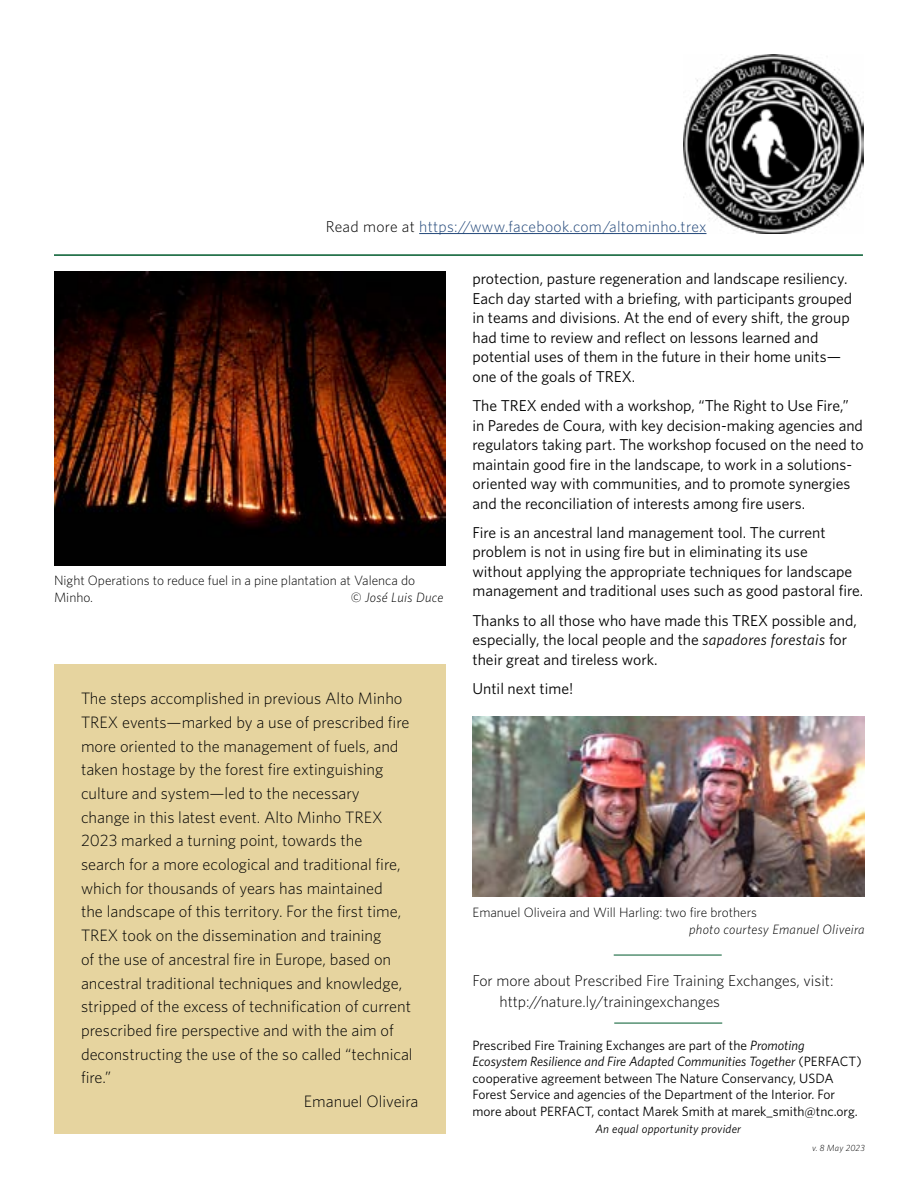
<style>
.page{position:relative;width:918px;height:1188px;background:#fff}
.page>*{position:absolute;margin:0;border:0;box-sizing:border-box;transform-origin:0 0}
.t1{font:300 16.5px "Whitney";color:#000}
.t2{font:15.75px/19.5px "Whitney";color:#000}
.t3{font:300 15.75px/21px "Whitney";color:#000}
.t4{font:300 15.75px "Whitney";letter-spacing:.02em;color:#23487a}
.t5{font:13.5px/16.5px "Whitney";color:#000}
.t6{font:300 13.5px/17.2px "Whitney";color:#000}
.t7{font:italic 300 13.5px "Whitney";letter-spacing:.02em;color:#000}
.t8{font:italic 12px "Whitney";letter-spacing:.02em;color:#000}
.t9{font:italic 300 9px "Whitney";letter-spacing:.02em;color:#000}
.s1{color:#000}
.s2{font-style:normal}
.s3{font-style:italic}
</style>
<div class="page">
<hr style="left:54px;top:254px;width:809px;height:2px;background:#005a2d">
<hr style="left:614px;top:1023px;width:108px;height:1px;background:#005a2d">
<img style="left:54px;top:272px;width:392px;height:293px">
<img style="left:472px;top:716px;width:393px;height:181px">
<img style="left:683px;top:54px;width:180px;height:180px">
<hr style="left:614px;top:955px;width:108px;height:1px;background:#005a2d">
<div style="left:54px;top:664px;width:392px;height:470px;background:#e6d49f"></div>
<hr style="left:419px;top:233px;width:288px;height:1px;background:#23487a">
<p class="t4" style="left:326px;top:216px;width:382px"><span class="s1">Read more at</span> https://www.facebook.com/altominho.trex</p>
<p class="t6" style="left:54px;top:571px;width:363px">Night Operations to reduce fuel in a pine plantation at Valenca do<br>Minho.</p>
<p class="t7" style="left:351px;top:589px;width:94px"><span class="s2">©</span> José Luis Duce</p>
<p class="t1" style="left:81px;top:688px;width:323px">The steps accomplished in previous Alto Minho</p>
<p class="t1" style="left:81px;top:711px;width:330px">TREX events—marked by a use of prescribed fire</p>
<p class="t1" style="left:81px;top:735px;width:319px">more oriented to the management of fuels, and</p>
<p class="t1" style="left:81px;top:759px;width:304px">taken hostage by the forest fire extinguishing</p>
<p class="t1" style="left:81px;top:782px;width:280px">culture and system—led to the necessary</p>
<p class="t1" style="left:81px;top:806px;width:303px">change in this latest event. Alto Minho TREX</p>
<p class="t1" style="left:81px;top:830px;width:283px">2023 marked a turning point, towards the</p>
<p class="t1" style="left:81px;top:853px;width:321px">search for a more ecological and traditional fire,</p>
<p class="t1" style="left:81px;top:877px;width:303px">which for thousands of years has maintained</p>
<p class="t1" style="left:81px;top:901px;width:322px">the landscape of this territory. For the first time,</p>
<p class="t1" style="left:81px;top:924px;width:302px">TREX took on the dissemination and training</p>
<p class="t1" style="left:81px;top:948px;width:312px">of the use of ancestral fire in Europe, based on</p>
<p class="t1" style="left:81px;top:972px;width:323px">ancestral traditional techniques and knowledge,</p>
<p class="t1" style="left:81px;top:995px;width:332px">stripped of the excess of technification of current</p>
<p class="t1" style="left:81px;top:1019px;width:314px">prescribed fire perspective and with the aim of</p>
<p class="t1" style="left:81px;top:1043px;width:333px">deconstructing the use of the so called “technical</p>
<p class="t1" style="left:81px;top:1066px;width:32px">fire.”</p>
<p class="t1" style="left:304px;top:1090px;width:116px">Emanuel Oliveira</p>
<p class="t2" style="left:472px;top:269px;width:381px">protection, pasture regeneration and landscape resiliency.<br>Each day started with a briefing, with participants grouped in teams and divisions. At the end of every shift, the group had time to review and reflect on lessons learned and potential uses of them in the future in their home units— one of the goals of TREX.</p>
<p class="t2" style="left:472px;top:396px;width:393px">The TREX ended with a workshop, “The Right to Use Fire,” in Paredes de Coura, with key decision-making agencies and regulators taking part. The workshop focused on the need to maintain good fire in the landscape, to work in a solutions&shy;oriented way with communities, and to promote synergies and the reconciliation of interests among fire users.</p>
<p class="t2" style="left:472px;top:522px;width:392px">Fire is an ancestral land management tool. The current problem is not in using fire but in eliminating its use<br>without applying the appropriate techniques for landscape management and traditional uses such as good pastoral fire.</p>
<p class="t2" style="left:472px;top:610px;width:386px">Thanks to all those who have made this TREX possible and, especially, the local people and the <span class="s3">sapadores forestais</span> for their great and tireless work.</p>
<p class="t2" style="left:472px;top:678px;width:102px">Until next time!</p>
<p class="t6" style="left:472px;top:903px;width:286px">Emanuel Oliveira and Will Harling: two fire brothers</p>
<p class="t7" style="left:689px;top:920px;width:177px">photo courtesy Emanuel Oliveira</p>
<p class="t3" style="left:499px;top:969px;width:336px;text-indent:-27px">For more about Prescribed Fire Training Exchanges, visit: http://nature.ly/trainingexchanges</p>
<p class="t5" style="left:472px;top:1036px;width:391px">Prescribed Fire Training Exchanges are part of the <span class="s3">Promoting Ecosystem Resilience and Fire Adapted Communities Together</span> (PERFACT) cooperative agreement between The Nature Conservancy, USDA Forest Service and agencies of the Department of the Interior. For more about PERFACT, contact Marek Smith at marek_smith@tnc.org.</p>
<p class="t8" style="left:595px;top:1121px;width:147px">An equal opportunity provider</p>
<p class="t9" style="left:812px;top:1141px;width:54px">v. 8 May 2023</p>
</div>
